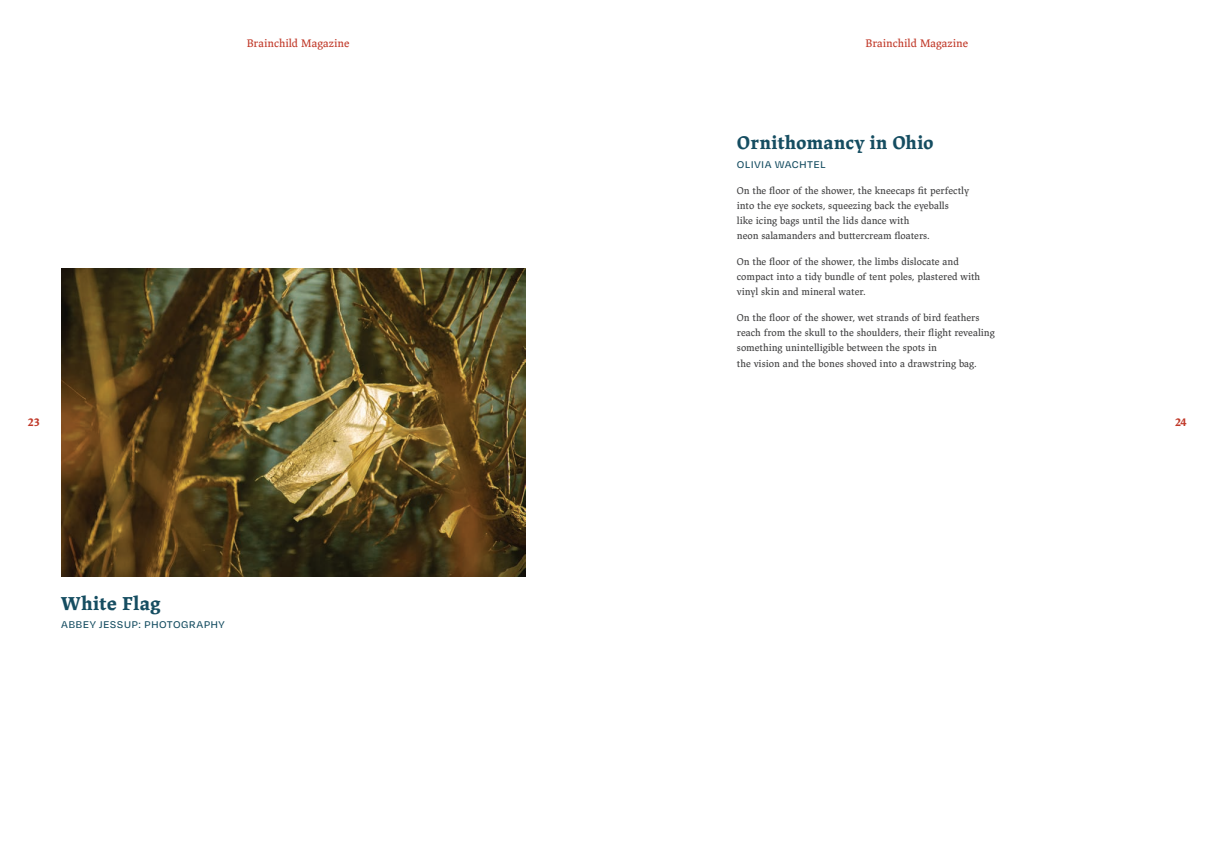
<style>
.page{position:relative;width:1215px;height:844px;background:#fff}
.page>*{position:absolute;margin:0;border:0;box-sizing:border-box;transform-origin:0 0}
.t1{font:700 19.25px "Lapture";letter-spacing:.01em;color:#154d61}
.t2{font:700 18.75px "Lapture";letter-spacing:.005em;color:#154d61}
.t3{font:11.25px "Lapture";color:#c03828}
.t4{font:500 11.25px "Degular Text";letter-spacing:.03em;color:#154d61}
.t5{font:700 11.25px "Lapture";color:#c03828}
.t6{font:10px/15px "Lapture";color:#3e3e3f}
</style>
<div class="page">
<img style="left:61px;top:268px;width:465px;height:308px">
<p class="t3" style="left:247px;top:36px;width:104px">Brainchild Magazine</p>
<p class="t3" style="left:866px;top:36px;width:104px">Brainchild Magazine</p>
<h2 class="t2" style="left:737px;top:131px;width:198px">Ornithomancy in Ohio</h2>
<p class="t4" style="left:737px;top:157px;width:90px">OLIVIA WACHTEL</p>
<p class="t6" style="left:737px;top:183px;width:234px">On the floor of the shower, the kneecaps fit perfectly into the eye sockets, squeezing back the eyeballs<br>like icing bags until the lids dance with<br>neon salamanders and buttercream floaters.</p>
<p class="t6" style="left:737px;top:254px;width:245px">On the floor of the shower, the limbs dislocate and compact into a tidy bundle of tent poles, plastered with vinyl skin and mineral water.</p>
<p class="t6" style="left:737px;top:311px;width:260px">On the floor of the shower, wet strands of bird feathers reach from the skull to the shoulders, their flight revealing something unintelligible between the spots in<br>the vision and the bones shoved into a drawstring bag.</p>
<p class="t5" style="left:28px;top:415px;width:13px">23</p>
<p class="t5" style="left:1175px;top:415px;width:13px">24</p>
<h1 class="t1" style="left:61px;top:591px;width:101px">White Flag</h1>
<p class="t4" style="left:61px;top:617px;width:165px">ABBEY JESSUP: PHOTOGRAPHY</p>
</div>
